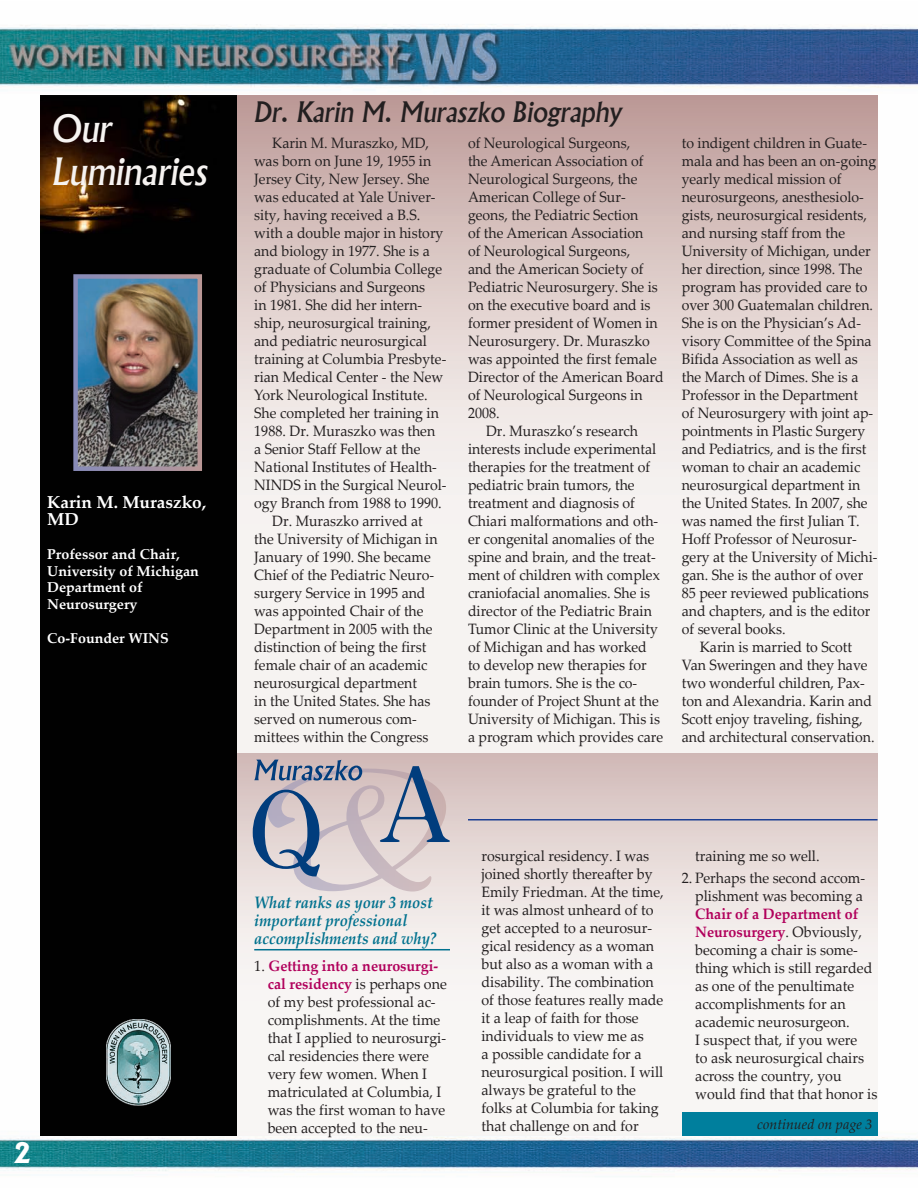
<style>
.page{position:relative;width:918px;height:1188px;background:#fff}
.page>*{position:absolute;margin:0;border:0;box-sizing:border-box;transform-origin:0 0}
.Headline{font:italic 500 36px "Albertus";color:#f6f3f1}
.Headline-2{font:italic 500 27px "Albertus";color:#231f20}
.Headline-3{font:800 27px "Albertus";color:#fff}
.Body_-_10pt{font:700 17.25px/16.5px "Palatino Linotype";color:#fff}
.Q_A-Question{font:italic 700 16.5px/18px "Palatino Linotype";color:#00718e;scale:.9 1}
.Body_-_10pt-2{font:15px/18px "Palatino Linotype";color:#231f20;scale:.94 1}
.Bullet_Body_Text{font:15px/18px "Palatino Linotype";color:#231f20;scale:.95 1}
.Body_-_10pt-3{font:700 14.25px/16.5px "Palatino Linotype";color:#fff}
.Learning_Objective{font:italic 14.25px "Palatino Linotype";color:#231f20}
.s1{font-weight:700;color:#b1015c}
</style>
<div class="page">
<img style="left:0;top:24px;width:918px;height:1153px">
<div style="left:40px;top:749px;width:838px;height:387px;background:linear-gradient(to bottom,#d9c6c4,#fff)"></div>
<svg style="left:236px;top:95px;width:642px;height:657px"></svg>
<img style="left:40px;top:95px;width:196px;height:1041px">
<img style="left:78px;top:279px;width:119px;height:187px">
<hr style="left:254px;top:949px;width:196px;height:1px;background:#00718e">
<div style="left:682px;top:1112px;width:196px;height:24px;background:#007f9d"></div>
<img style="left:106px;top:1019px;width:65px;height:86px">
<hr style="left:468px;top:819px;width:410px;height:1px;background:#1b3f94">
<svg style="left:253px;top:760px;width:197px;height:132px;background:#bab5bf"></svg>
<p class="Headline" style="left:52px;top:106px;width:62px">Our</p>
<p class="Headline" style="left:52px;top:149px;width:158px">Luminaries</p>
<p class="Body_-_10pt" style="left:47px;top:494px;width:160px">Karin M. Muraszko,<br>MD</p>
<p class="Body_-_10pt-3" style="left:47px;top:546px;width:153px">Professor and Chair,<br>University of Michigan<br>Department of<br>Neurosurgery</p>
<p class="Body_-_10pt-3" style="left:47px;top:630px;width:123px">Co-Founder WINS</p>
<p class="Headline-3" style="left:14px;top:1136px;width:19px">2</p>
<p class="Headline-2" style="left:254px;top:95px;width:370px">Dr. Karin M. Muraszko Biography</p>
<p class="Body_-_10pt-2" style="left:254px;top:133px;width:206px;text-indent:18px">Karin M. Muraszko, MD, was born on June 19, 1955 in<br>Jersey City, New Jersey. She was educated at Yale Univer&shy;sity, having received a B.S. with a double major in history and biology in 1977. She is a graduate of Columbia College of Physicians and Surgeons<br>in 1981. She did her intern&shy;ship, neurosurgical training, and pediatric neurosurgical training at Columbia Presbyte&shy;rian Medical Center - the New<br>York Neurological Institute.<br>She completed her training in<br>1988. Dr. Muraszko was then<br>a Senior Staff Fellow at the<br>National Institutes of Health-<br>NINDS in the Surgical Neurol&shy;ogy Branch from 1988 to 1990.</p>
<p class="Body_-_10pt-2" style="left:254px;top:511px;width:197px;text-indent:18px">Dr. Muraszko arrived at the University of Michigan in<br>January of 1990. She became<br>Chief of the Pediatric Neuro&shy;surgery Service in 1995 and was appointed Chair of the<br>Department in 2005 with the distinction of being the first female chair of an academic neurosurgical department<br>in the United States. She has served on numerous com&shy;mittees within the Congress</p>
<p class="Body_-_10pt-2" style="left:468px;top:133px;width:210px">of Neurological Surgeons,<br>the American Association of<br>Neurological Surgeons, the<br>American College of Sur&shy;geons, the Pediatric Section<br>of the American Association<br>of Neurological Surgeons,<br>and the American Society of<br>Pediatric Neurosurgery. She is on the executive board and is former president of Women in<br>Neurosurgery. Dr. Muraszko was appointed the first female<br>Director of the American Board of Neurological Surgeons in<br>2008.</p>
<p class="Body_-_10pt-2" style="left:468px;top:421px;width:209px;text-indent:18px">Dr. Muraszko’s research interests include experimental therapies for the treatment of pediatric brain tumors, the treatment and diagnosis of<br>Chiari malformations and oth&shy;er congenital anomalies of the spine and brain, and the treat&shy;ment of children with complex craniofacial anomalies. She is director of the Pediatric Brain<br>Tumor Clinic at the University of Michigan and has worked<br>to develop new therapies for brain tumors. She is the co&shy;founder of Project Shunt at the<br>University of Michigan. This is a program which provides care</p>
<p class="Body_-_10pt-2" style="left:682px;top:133px;width:210px">to indigent children in Guate&shy;mala and has been an on-going yearly medical mission of neurosurgeons, anesthesiolo&shy;gists, neurosurgical residents, and nursing staff from the<br>University of Michigan, under her direction, since 1998. The program has provided care to over 300 Guatemalan children.<br>She is on the Physician’s Ad&shy;visory Committee of the Spina<br>Bifida Association as well as the March of Dimes. She is a<br>Professor in the Department<br>of Neurosurgery with joint ap&shy;pointments in Plastic Surgery and Pediatrics, and is the first woman to chair an academic neurosurgical department in the United States. In 2007, she was named the first Julian T.<br>Hoff Professor of Neurosur&shy;gery at the University of Michi&shy;gan. She is the author of over<br>85 peer reviewed publications and chapters, and is the editor of several books.</p>
<p class="Body_-_10pt-2" style="left:682px;top:637px;width:207px;text-indent:18px">Karin is married to Scott<br>Van Sweringen and they have two wonderful children, Pax&shy;ton and Alexandria. Karin and<br>Scott enjoy traveling, fishing, and architectural conservation.</p>
<p class="Q_A-Question" style="left:254px;top:893px;width:204px">What ranks as your 3 most important professional accomplishments and why?</p>
<p class="Bullet_Body_Text" style="left:268px;top:957px;width:190px;text-indent:-14px">1. <span class="s1">Getting into a neurosurgi&shy;cal residency</span> is perhaps one of my best professional ac&shy;complishments. At the time that I applied to neurosurgi&shy;cal residencies there were very few women. When I matriculated at Columbia, I was the first woman to have been accepted to the neu-</p>
<p class="Bullet_Body_Text" style="left:482px;top:846px;width:193px">rosurgical residency. I was joined shortly thereafter by<br>Emily Friedman. At the time, it was almost unheard of to get accepted to a neurosur&shy;gical residency as a woman but also as a woman with a disability. The combination of those features really made it a leap of faith for those individuals to view me as<br>a possible candidate for a neurosurgical position. I will always be grateful to the folks at Columbia for taking that challenge on and for</p>
<p class="Bullet_Body_Text" style="left:695px;top:846px;width:132px">training me so well.</p>
<p class="Bullet_Body_Text" style="left:695px;top:868px;width:193px;text-indent:-14px">2. Perhaps the second accom&shy;plishment was becoming a<br><span class="s1">Chair of a Department of<br>Neurosurgery</span>. Obviously, becoming a chair is some&shy;thing which is still regarded as one of the penultimate accomplishments for an academic neurosurgeon.<br>I suspect that, if you were<br>to ask neurosurgical chairs across the country, you would find that that honor is</p>
<p class="Learning_Objective" style="left:757px;top:1114px;width:117px">continued on page 3</p>
</div>
